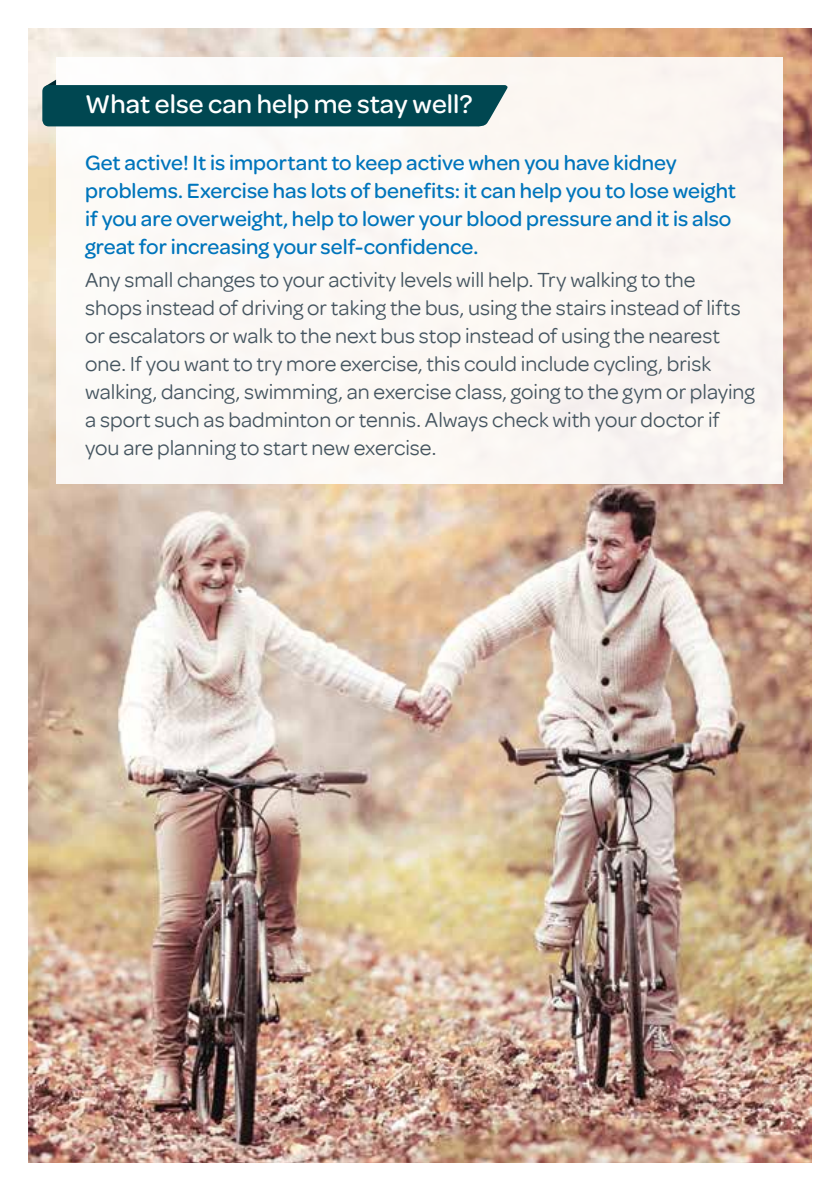
<style>
.page{position:relative;width:840px;height:1191px;background:#fff}
.page>*{position:absolute;margin:0;border:0;box-sizing:border-box;transform-origin:0 0}
.t1{font:500 27.4px "Omnes";color:#fff}
.t2{font:22px/28px "Omnes";color:#455560}
.t3{font:500 22px/28px "Omnes";color:#0075bc}
</style>
<div class="page">
<img style="left:28px;top:28px;width:783px;height:1134px">
<div style="left:57px;top:57px;width:725px;height:426px;background:#fbf8f4"></div>
<svg style="left:42px;top:79px;width:466px;height:48px;background:#28636b"></svg>
<p class="t1" style="left:85px;top:88px;width:388px">What else can help me stay well?</p>
<p class="t3" style="left:85px;top:148px;width:652px">Get active! It is important to keep active when you have kidney problems. Exercise has lots of benefits: it can help you to lose weight if you are overweight, help to lower your blood pressure and it is also great for increasing your self-confidence.</p>
<p class="t2" style="left:85px;top:266px;width:671px">Any small changes to your activity levels will help. Try walking to the shops instead of driving or taking the bus, using the stairs instead of lifts or escalators or walk to the next bus stop instead of using the nearest one. If you want to try more exercise, this could include cycling, brisk walking, dancing, swimming, an exercise class, going to the gym or playing a sport such as badminton or tennis. Always check with your doctor if you are planning to start new exercise.</p>
</div>
